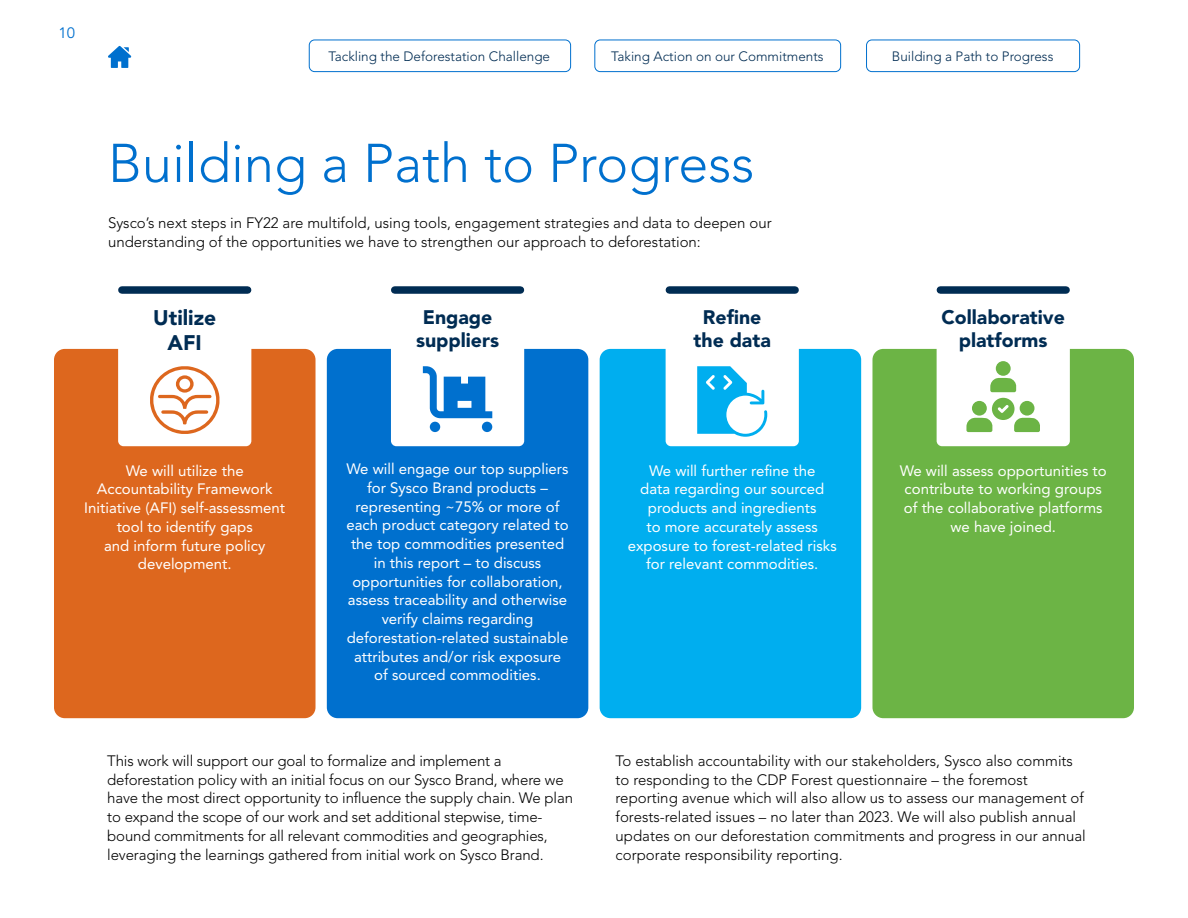
<style>
.page{position:relative;width:1188px;height:918px;background:#fff}
.page>*{position:absolute;margin:0;border:0;box-sizing:border-box;transform-origin:0 0}
.t1{font:300 54px "Avenir";color:#0070ce}
.t2{font:900 21px/25.2px "Avenir";color:#002c53;text-align:center}
.t3{font:900 19.5px/23.4px "Avenir";color:#002c53;text-align:center}
.t4{font:300 15px/18.8px "Avenir";color:#000}
.t5{font:15px/18.8px "Avenir";color:#fff;text-align:center}
.t6{font:15px "Avenir";color:#0070ce}
.t7{font:300 13.5px "Avenir";color:#002c53}
</style>
<div class="page">
<div style="left:309px;top:40px;width:262px;height:32px;border:1px solid #0070ce;border-radius:5px"></div>
<div style="left:594px;top:40px;width:247px;height:32px;border:1px solid #0070ce;border-radius:5px"></div>
<div style="left:866px;top:40px;width:214px;height:32px;border:1px solid #0070ce;border-radius:5px"></div>
<svg style="left:108px;top:46px;width:23px;height:22px"></svg>
<div style="left:54px;top:349px;width:262px;height:369px;background:#dd671e;border-radius:11px"></div>
<div style="left:327px;top:349px;width:261px;height:369px;background:#0070ce;border-radius:11px"></div>
<div style="left:600px;top:349px;width:261px;height:369px;background:#00aeef;border-radius:11px"></div>
<div style="left:872px;top:349px;width:262px;height:369px;background:#6cb445;border-radius:11px"></div>
<div style="left:666px;top:303px;width:133px;height:143px;background:#fff;border-radius:5px"></div>
<div style="left:669px;top:286px;width:126px;height:8px;background:#002c53"></div>
<div style="left:391px;top:303px;width:133px;height:143px;background:#fff;border-radius:5px"></div>
<div style="left:395px;top:286px;width:125px;height:8px;background:#002c53"></div>
<div style="left:118px;top:303px;width:133px;height:143px;background:#fff;border-radius:5px"></div>
<div style="left:122px;top:286px;width:126px;height:8px;background:#002c53"></div>
<div style="left:937px;top:303px;width:133px;height:143px;background:#fff;border-radius:5px"></div>
<div style="left:940px;top:286px;width:126px;height:8px;background:#002c53"></div>
<svg style="left:966px;top:398px;width:74px;height:34px"></svg>
<div style="left:1020px;top:401px;width:15px;height:15px;background:#6cb445;border-radius:50%"></div>
<svg style="left:990px;top:378px;width:26px;height:14px"></svg>
<div style="left:996px;top:361px;width:15px;height:15px;background:#6cb445;border-radius:50%"></div>
<svg style="left:150px;top:366px;width:69px;height:68px"></svg>
<svg style="left:697px;top:366px;width:70px;height:71px"></svg>
<svg style="left:423px;top:366px;width:69px;height:66px"></svg>
<p class="t6" style="left:59px;top:24px;width:18px">10</p>
<p class="t7" style="left:329px;top:48px;width:223px">Tackling the Deforestation Challenge</p>
<p class="t7" style="left:611px;top:48px;width:214px">Taking Action on our Commitments</p>
<p class="t7" style="left:892px;top:48px;width:163px">Building a Path to Progress</p>
<h1 class="t1" style="left:108px;top:132px;width:648px">Building a Path to Progress</h1>
<p class="t4" style="left:108px;top:214px;width:665px">Sysco’s next steps in FY22 are multifold, using tools, engagement strategies and data to deepen our understanding of the opportunities we have to strengthen our approach to deforestation:</p>
<h2 class="t2" style="left:153px;top:305px;width:65px">Utilize<br>AFI</h2>
<h3 class="t3" style="left:416px;top:305px;width:85px">Engage suppliers</h3>
<h3 class="t3" style="left:694px;top:305px;width:79px">Refine the data</h3>
<h3 class="t3" style="left:941px;top:305px;width:125px">Collaborative platforms</h3>
<p class="t5" style="left:84px;top:461px;width:202px">We will utilize the<br>Accountability Framework<br>Initiative (AFI) self-assessment tool to identify gaps<br>and inform future policy development.</p>
<p class="t5" style="left:346px;top:460px;width:224px">We will engage our top suppliers for Sysco Brand products – representing ~75% or more of each product category related to the top commodities presented in this report – to discuss opportunities for collaboration, assess traceability and otherwise verify claims regarding deforestation-related sustainable attributes and/or risk exposure of sourced commodities.</p>
<p class="t5" style="left:628px;top:461px;width:211px">We will further refine the<br>data regarding our sourced products and ingredients<br>to more accurately assess exposure to forest-related risks for relevant commodities.</p>
<p class="t5" style="left:900px;top:461px;width:209px">We will assess opportunities to contribute to working groups of the collaborative platforms we have joined.</p>
<p class="t4" style="left:107px;top:751px;width:467px">This work will support our goal to formalize and implement a deforestation policy with an initial focus on our Sysco Brand, where we have the most direct opportunity to influence the supply chain. We plan to expand the scope of our work and set additional stepwise, time&shy;bound commitments for all relevant commodities and geographies, leveraging the learnings gathered from initial work on Sysco Brand.</p>
<p class="t4" style="left:616px;top:751px;width:472px">To establish accountability with our stakeholders, Sysco also commits to responding to the CDP Forest questionnaire – the foremost reporting avenue which will also allow us to assess our management of forests-related issues – no later than 2023. We will also publish annual updates on our deforestation commitments and progress in our annual corporate responsibility reporting.</p>
</div>
